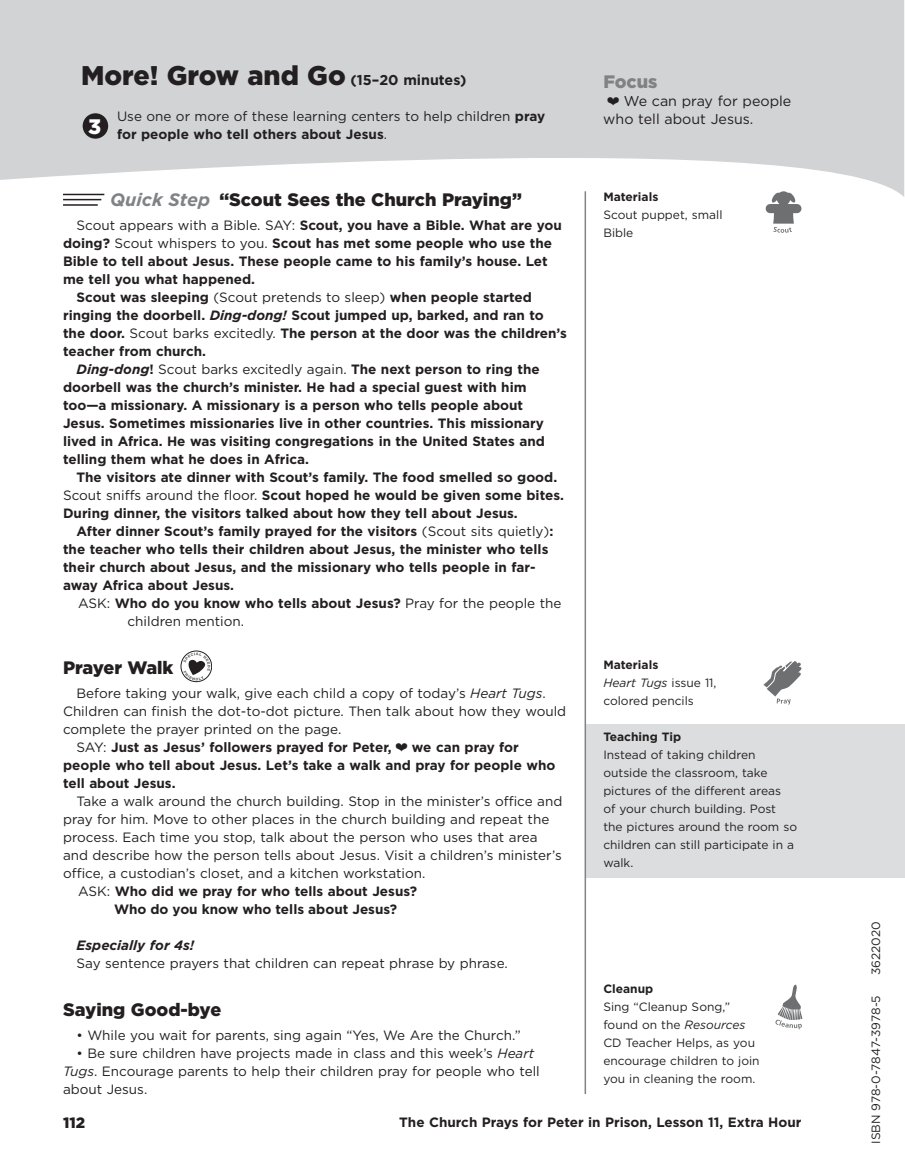
<style>
.page{position:relative;width:905px;height:1175px;background:#fff}
.page>*{position:absolute;margin:0;border:0;box-sizing:border-box;transform-origin:0 0}
.t1{font:900 27px "Gotham";color:#231f20}
.t2{font:900 21px "Gotham";color:#fff}
.t3{font:900 18px "Gotham";color:#231f20}
.t4{font:900 18px "Gotham";color:#808285}
.t5{font:900 15px "Gotham";color:#231f20}
.t6{font:14.25px/18px "Gotham";color:#231f20}
.t7{font:700 13.5px/18px "Gotham";color:#231f20}
.t8{font:13.5px/18px "Gotham";color:#231f20}
.t9{font:italic 700 13.5px "Gotham";color:#231f20}
.t10{font:12px/18px "Gotham";color:#231f20}
.t11{font:700 12px "Gotham";color:#231f20}
.s1{font-weight:700;font-size:14.25px}
.s2{font-weight:700}
.s3{font-weight:700;font-style:italic;color:#808285}
.s4{font-weight:400}
.s5{font-style:italic}
.s6{font-weight:700;font-style:italic}
</style>
<div class="page">
<svg style="left:0;top:0;width:904px;height:197px;fill:#d1d3d4"></svg>
<div style="left:586px;top:724px;width:318px;height:154px;background:#dcddde"></div>
<hr style="left:63px;top:194px;width:41px;height:1px;background:#231f20">
<hr style="left:63px;top:199px;width:38px;height:1px;background:#231f20">
<hr style="left:63px;top:204px;width:35px;height:2px;background:#231f20">
<div style="left:181px;top:651px;width:31px;height:31px;border:1px solid #231f20;border-radius:50%"></div>
<svg style="left:183px;top:652px;width:27px;height:28px"></svg>
<hr style="left:584px;top:191px;width:2px;height:903px;background:#808285">
<div style="left:83px;top:113px;width:25px;height:26px;background:#231f20;border-radius:50%"></div>
<svg style="left:765px;top:191px;width:36px;height:42px"></svg>
<svg style="left:763px;top:661px;width:38px;height:43px"></svg>
<svg style="left:775px;top:984px;width:27px;height:45px"></svg>
<svg style="left:607px;top:97px;width:12px;height:8px"></svg>
<h1 class="t1" style="left:81px;top:56px;width:387px">More! Grow and Go <span class="s1">(15–20 minutes)</span></h1>
<p class="t8" style="left:117px;top:107px;width:429px">Use one or more of these learning centers to help children <span class="s2">pray for people who tell others about Jesus</span>.</p>
<h2 class="t2" style="left:88px;top:112px;width:15px">3</h2>
<h3 class="t3" style="left:110px;top:187px;width:413px"><span class="s3">Quick Step</span> “Scout Sees the Church Praying”</h3>
<p class="t7" style="left:76px;top:216px;width:487px"><span class="s4">Scout appears with a Bible. SAY:</span> Scout, you have a Bible. What are you</p>
<p class="t7" style="left:63px;top:234px;width:490px">doing? <span class="s4">Scout whispers to you.</span> Scout has met some people who use the</p>
<p class="t7" style="left:63px;top:252px;width:486px">Bible to tell about Jesus. These people came to his family’s house. Let</p>
<p class="t7" style="left:63px;top:270px;width:193px">me tell you what happened.</p>
<p class="t7" style="left:76px;top:288px;width:457px">Scout was sleeping <span class="s4">(Scout pretends to sleep)</span> when people started</p>
<p class="t7" style="left:63px;top:306px;width:482px">ringing the doorbell. <span class="s5">Ding-dong!</span> Scout jumped up, barked, and ran to</p>
<p class="t7" style="left:63px;top:324px;width:505px">the door. <span class="s4">Scout barks excitedly.</span> The person at the door was the children’s</p>
<p class="t7" style="left:63px;top:342px;width:144px">teacher from church.</p>
<p class="t8" style="left:76px;top:360px;width:464px"><span class="s6">Ding-dong</span><span class="s2">!</span> Scout barks excitedly again. <span class="s2">The next person to ring the</span></p>
<p class="t7" style="left:63px;top:378px;width:465px">doorbell was the church’s minister. He had a special guest with him</p>
<p class="t7" style="left:63px;top:396px;width:461px">too—a missionary. A missionary is a person who tells people about</p>
<p class="t7" style="left:63px;top:414px;width:482px">Jesus. Sometimes missionaries live in other countries. This missionary</p>
<p class="t7" style="left:63px;top:432px;width:483px">lived in Africa. He was visiting congregations in the United States and</p>
<p class="t7" style="left:63px;top:450px;width:247px">telling them what he does in Africa.</p>
<p class="t7" style="left:76px;top:468px;width:482px">The visitors ate dinner with Scout’s family. The food smelled so good.</p>
<p class="t7" style="left:63px;top:486px;width:502px"><span class="s4">Scout sniffs around the floor.</span> Scout hoped he would be given some bites.</p>
<p class="t7" style="left:63px;top:504px;width:456px">During dinner, the visitors talked about how they tell about Jesus.</p>
<p class="t7" style="left:76px;top:522px;width:478px">After dinner Scout’s family prayed for the visitors <span class="s4">(Scout sits quietly)</span>:</p>
<p class="t7" style="left:63px;top:540px;width:487px">the teacher who tells their children about Jesus, the minister who tells</p>
<p class="t7" style="left:63px;top:558px;width:474px">their church about Jesus, and the missionary who tells people in far-</p>
<p class="t7" style="left:63px;top:576px;width:173px">away Africa about Jesus.</p>
<p class="t7" style="left:78px;top:594px;width:485px"><span class="s4">ASK:</span> Who do you know who tells about Jesus? <span class="s4">Pray for the people the</span></p>
<p class="t8" style="left:128px;top:611px;width:118px">children mention.</p>
<h3 class="t3" style="left:63px;top:655px;width:112px">Prayer Walk</h3>
<p class="t8" style="left:76px;top:684px;width:470px">Before taking your walk, give each child a copy of today’s <span class="s5">Heart Tugs</span>.</p>
<p class="t8" style="left:63px;top:702px;width:504px">Children can finish the dot-to-dot picture. Then talk about how they would</p>
<p class="t8" style="left:63px;top:720px;width:280px">complete the prayer printed on the page.</p>
<p class="t7" style="left:76px;top:738px;width:316px"><span class="s4">SAY:</span> Just as Jesus’ followers prayed for Peter,</p>
<p class="t7" style="left:63px;top:738px;width:494px;text-indent:349px">we can pray for people who tell about Jesus. Let’s take a walk and pray for people who tell about Jesus.</p>
<p class="t8" style="left:76px;top:792px;width:487px">Take a walk around the church building. Stop in the minister’s office and</p>
<p class="t8" style="left:63px;top:810px;width:488px">pray for him. Move to other places in the church building and repeat the</p>
<p class="t8" style="left:63px;top:828px;width:476px">process. Each time you stop, talk about the person who uses that area</p>
<p class="t8" style="left:63px;top:846px;width:500px">and describe how the person tells about Jesus. Visit a children’s minister’s</p>
<p class="t8" style="left:63px;top:864px;width:364px">office, a custodian’s closet, and a kitchen workstation.</p>
<p class="t7" style="left:78px;top:882px;width:340px"><span class="s4">ASK:</span> Who did we pray for who tells about Jesus?</p>
<p class="t7" style="left:114px;top:900px;width:284px">Who do you know who tells about Jesus?</p>
<p class="t9" style="left:76px;top:936px;width:119px">Especially for 4s!</p>
<p class="t8" style="left:76px;top:954px;width:433px">Say sentence prayers that children can repeat phrase by phrase.</p>
<h3 class="t3" style="left:63px;top:997px;width:160px">Saying Good-bye</h3>
<p class="t8" style="left:76px;top:1026px;width:446px">• While you wait for parents, sing again “Yes, We Are the Church.”</p>
<p class="t8" style="left:63px;top:1044px;width:478px;text-indent:14px">• Be sure children have projects made in class and this week’s <span class="s5">Heart<br>Tugs</span>. Encourage parents to help their children pray for people who tell about Jesus.</p>
<h3 class="t4" style="left:603px;top:69px;width:56px">Focus</h3>
<p class="t6" style="left:603px;top:92px;width:189px;text-indent:21px">We can pray for people who tell about Jesus.</p>
<p class="t11" style="left:603px;top:189px;width:57px">Materials</p>
<p class="t10" style="left:603px;top:205px;width:121px">Scout puppet, small<br>Bible</p>
<p class="t10" style="left:603px;top:655px;width:115px"><span class="s2">Materials<br></span><span class="s5">Heart Tugs</span> issue 11, colored pencils</p>
<p class="t11" style="left:603px;top:729px;width:79px">Teaching Tip</p>
<p class="t10" style="left:603px;top:745px;width:195px">Instead of taking children outside the classroom, take pictures of the different areas<br>of your church building. Post the pictures around the room so children can still participate in a walk.</p>
<p class="t11" style="left:603px;top:981px;width:51px">Cleanup</p>
<p class="t10" style="left:603px;top:997px;width:158px">Sing “Cleanup Song,” found on the <span class="s5">Resources<br></span>CD Teacher Helps, as you encourage children to join you in cleaning the room.</p>
<p class="t5" style="left:63px;top:1112px;width:24px">112</p>
<p class="t7" style="left:399px;top:1113px;width:403px">The Church Prays for Peter in Prison, Lesson 11, Extra Hour</p>
<p class="t10" style="left:866px;top:975px;width:55px;rotate:-90deg">3622020</p>
<p class="t10" style="left:866px;top:1143px;width:150px;rotate:-90deg">ISBN 978-0-7847-3978-5</p>
</div>
